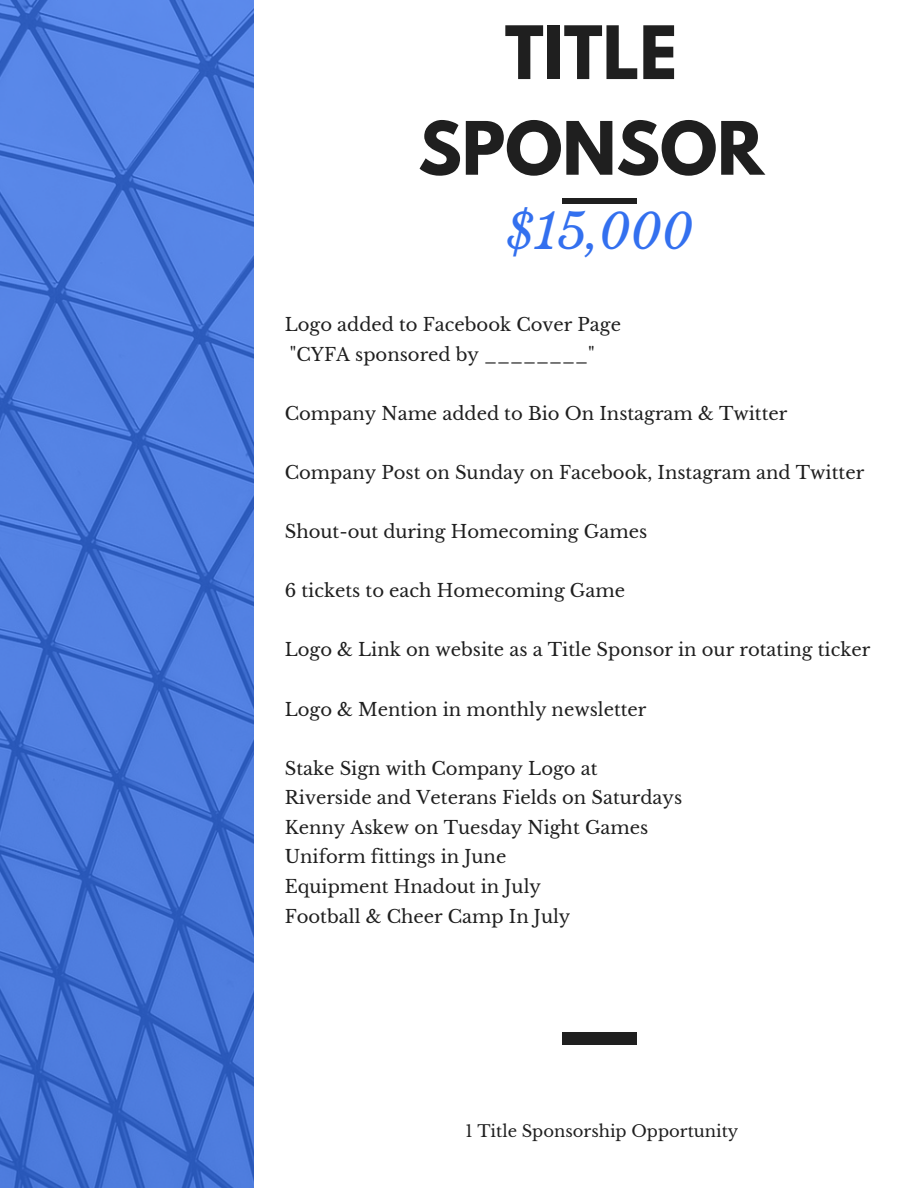
<style>
.page{position:relative;width:918px;height:1188px;background:#fff}
.page>*{position:absolute;margin:0;border:0;box-sizing:border-box;transform-origin:0 0}
.t1{font:700 65.25px "League Spartan";color:#1f1f1f}
.t2{font:italic 47.85px "Libre Baskerville";color:#3370ef}
.t3{font:18px "Libre Baskerville";color:#1f1f1f}
.t4{font:16.35px "Libre Baskerville";color:#1f1f1f}
</style>
<div class="page">
<img style="left:0;top:0;width:253px;height:1188px">
<div style="left:563px;top:1032px;width:74px;height:13px;background:#1f1f1f"></div>
<div style="left:563px;top:198px;width:74px;height:6px;background:#1f1f1f"></div>
<p class="t1" style="left:505px;top:20px;width:174px">TITLE</p>
<p class="t1" style="left:418px;top:116px;width:347px">SPONSOR</p>
<p class="t2" style="left:507px;top:203px;width:188px">$15,000</p>
<p class="t3" style="left:285px;top:314px;width:338px">Logo added to Facebook Cover Page</p>
<p class="t3" style="left:290px;top:343px;width:306px">"CYFA sponsored by ________"</p>
<p class="t3" style="left:285px;top:402px;width:504px">Company Name added to Bio On Instagram &amp; Twitter</p>
<p class="t3" style="left:285px;top:462px;width:581px">Company Post on Sunday on Facebook, Instagram and Twitter</p>
<p class="t3" style="left:285px;top:521px;width:364px">Shout-out during Homecoming Games</p>
<p class="t3" style="left:285px;top:580px;width:342px">6 tickets to each Homecoming Game</p>
<p class="t3" style="left:285px;top:639px;width:587px">Logo &amp; Link on website as a Title Sponsor in our rotating ticker</p>
<p class="t3" style="left:285px;top:698px;width:363px">Logo &amp; Mention in monthly newsletter</p>
<p class="t3" style="left:285px;top:757px;width:314px">Stake Sign with Company Logo at</p>
<p class="t3" style="left:285px;top:787px;width:399px">Riverside and Veterans Fields on Saturdays</p>
<p class="t3" style="left:285px;top:816px;width:365px">Kenny Askew on Tuesday Night Games</p>
<p class="t3" style="left:285px;top:846px;width:223px">Uniform fittings in June</p>
<p class="t3" style="left:285px;top:876px;width:258px">Equipment Hnadout in July</p>
<p class="t3" style="left:285px;top:905px;width:287px">Football &amp; Cheer Camp In July</p>
<p class="t4" style="left:465px;top:1121px;width:274px">1 Title Sponsorship Opportunity</p>
</div>
